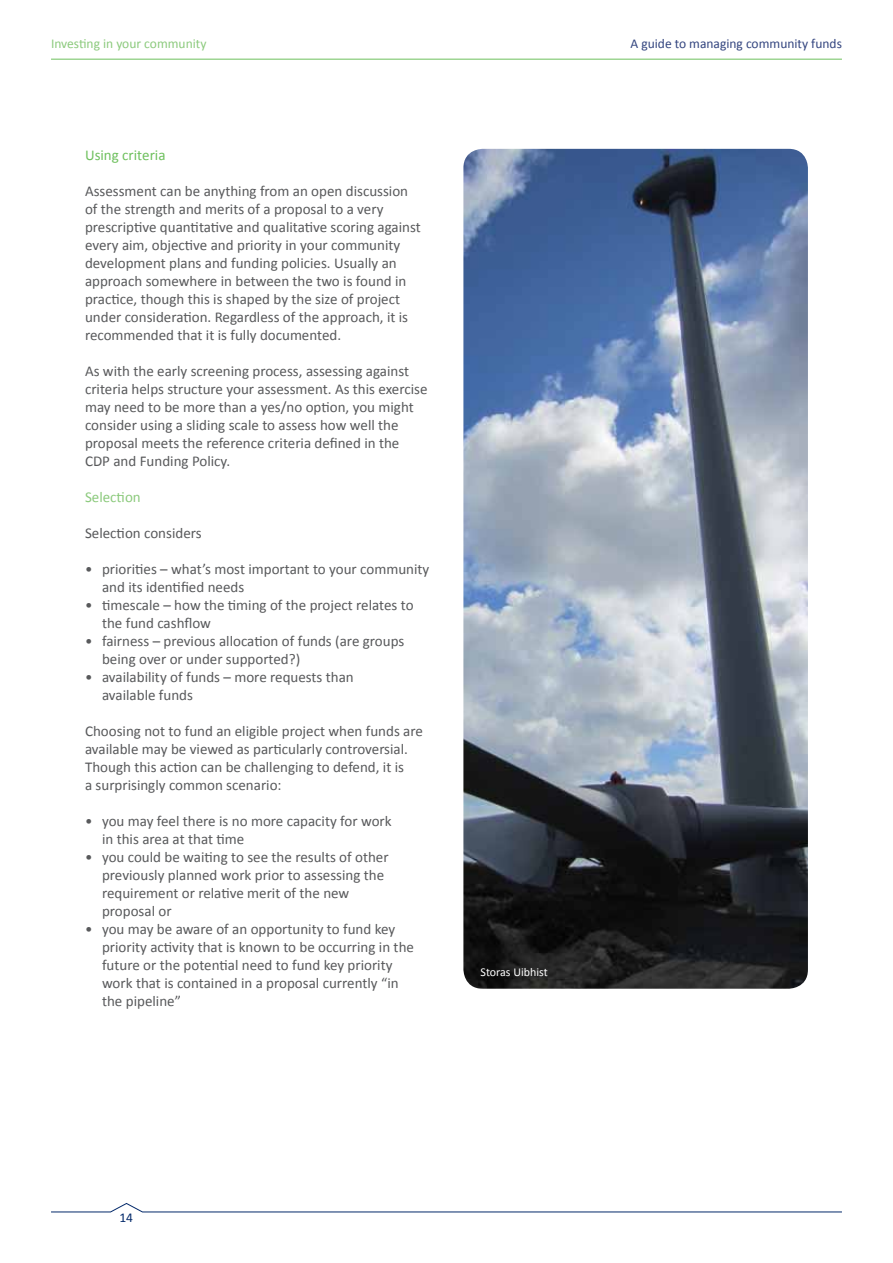
<style>
.page{position:relative;width:893px;height:1263px;background:#fff}
.page>*{position:absolute;margin:0;border:0;box-sizing:border-box;transform-origin:0 0}
.t1{font:15px/18px "Calibri";color:#58595b}
.t2{font:15px "Calibri";color:#6ec05d}
.t3{font:15px "Calibri";color:#8cca7d}
.t4{font:13.5px "Calibri";color:#33457f}
.t5{font:13.5px "Calibri";color:#8cca7d}
.t6{font:13.5px "Calibri";color:#03296a}
.t7{font:12px "Calibri";color:#fff}
</style>
<div class="page">
<hr style="left:51px;top:59px;width:791px;height:1px;background:#6ec05d">
<svg style="left:51px;top:1203px;width:791px;height:10px"></svg>
<img style="left:463px;top:149px;width:345px;height:840px">
<p class="t5" style="left:51px;top:35px;width:157px">Investing in your community</p>
<p class="t4" style="left:630px;top:35px;width:213px">A guide to managing community funds</p>
<p class="t2" style="left:85px;top:146px;width:82px">Using criteria</p>
<p class="t1" style="left:85px;top:182px;width:337px">Assessment can be anything from an open discussion of the strength and merits of a proposal to a very prescriptive quantitative and qualitative scoring against every aim, objective and priority in your community development plans and funding policies. Usually an approach somewhere in between the two is found in practice, though this is shaped by the size of project under consideration. Regardless of the approach, it is recommended that it is fully documented.</p>
<p class="t1" style="left:85px;top:362px;width:344px">As with the early screening process, assessing against criteria helps structure your assessment. As this exercise may need to be more than a yes/no option, you might consider using a sliding scale to assess how well the proposal meets the reference criteria defined in the CDP and Funding Policy.</p>
<p class="t3" style="left:85px;top:488px;width:57px">Selection</p>
<p class="t1" style="left:85px;top:524px;width:118px">Selection considers</p>
<p class="t1" style="left:102px;top:560px;width:329px;text-indent:-17px">• priorities – what’s most important to your community and its identified needs</p>
<p class="t1" style="left:102px;top:596px;width:313px;text-indent:-17px">• timescale – how the timing of the project relates to the fund cashflow</p>
<p class="t1" style="left:102px;top:632px;width:304px;text-indent:-17px">• fairness – previous allocation of funds (are groups being over or under supported?)</p>
<p class="t1" style="left:102px;top:668px;width:253px;text-indent:-17px">• availability of funds – more requests than available funds</p>
<p class="t1" style="left:85px;top:722px;width:339px">Choosing not to fund an eligible project when funds are available may be viewed as particularly controversial.<br>Though this action can be challenging to defend, it is<br>a surprisingly common scenario:</p>
<p class="t1" style="left:102px;top:812px;width:291px;text-indent:-17px">• you may feel there is no more capacity for work in this area at that time</p>
<p class="t1" style="left:102px;top:848px;width:288px;text-indent:-17px">• you could be waiting to see the results of other previously planned work prior to assessing the requirement or relative merit of the new proposal or</p>
<p class="t1" style="left:102px;top:920px;width:313px;text-indent:-17px">• you may be aware of an opportunity to fund key priority activity that is known to be occurring in the future or the potential need to fund key priority work that is contained in a proposal currently “in the pipeline”</p>
<p class="t7" style="left:480px;top:964px;width:69px">Storas Uibhist</p>
<p class="t6" style="left:119px;top:1209px;width:15px">14</p>
</div>
